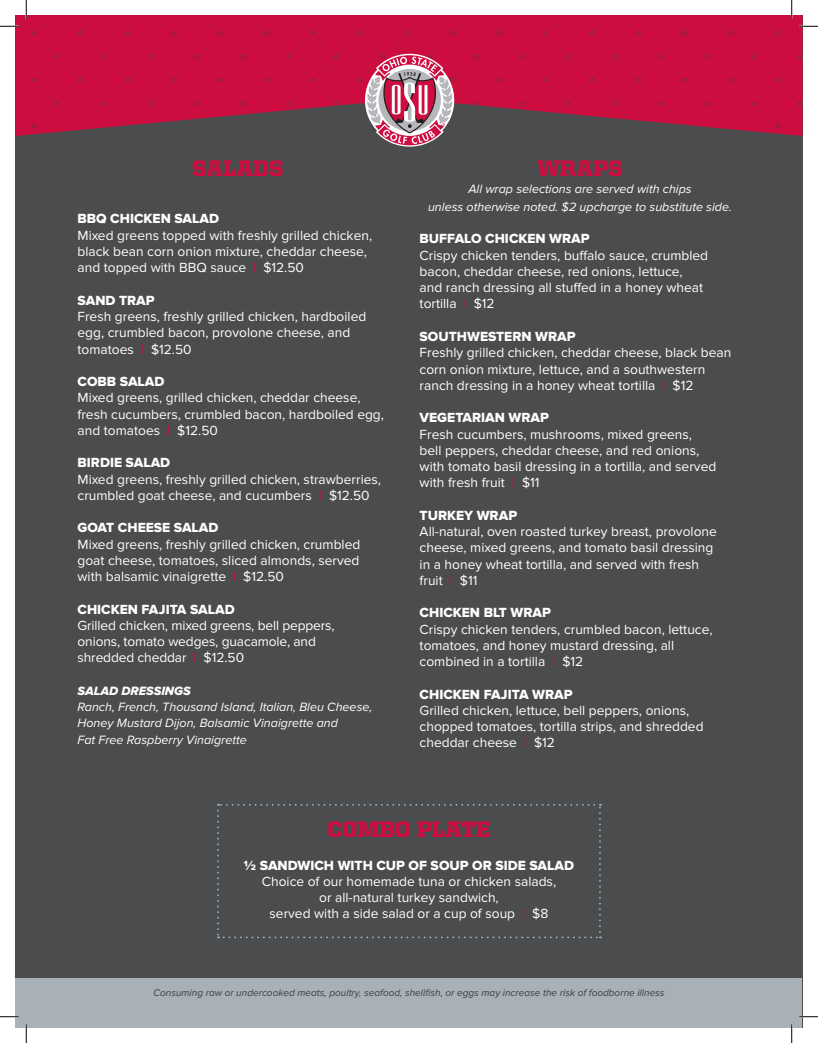
<style>
.page{position:relative;width:818px;height:1043px;background:#fff}
.page>*{position:absolute;margin:0;border:0;box-sizing:border-box;transform-origin:0 0}
.Section_Title{font:900 22.5px "United Serif Reg";color:#cd0d40}
.Dish_Description{font:13.75px/16.2px "Proxima Nova";color:#fff}
.Dish_Name{font:13.75px "Proxima Nova Extrabld";color:#fff}
.Comes_With_Subhead_T{font:13.75px "Proxima Nova Extrabld";color:#fff}
.Comes_With_Subhead_T-2{font:italic 12.5px/17.5px "Proxima Nova";color:#fff;text-align:center}
.Comes_With_Subhead_T-3{font:12.5px "Proxima Nova Extrabld It";color:#fff}
.t1{font:italic 10px "Proxima Nova";color:#3e3e3f}
.s1{font-weight:600;color:#cd0d40}
</style>
<div class="page">
<div style="left:15px;top:15px;width:787px;height:1013px;background:#4b4c4d"></div>
<div style="left:16px;top:977px;width:786px;height:50px;background:#a8b1b7"></div>
<svg style="left:217px;top:804px;width:384px;height:134px"></svg>
<img style="left:16px;top:15px;width:786px;height:121px">
<svg style="left:365px;top:54px;width:89px;height:93px;background:#bf7c8f"></svg>
<svg style="left:0;top:25px;width:19px;height:2px"></svg>
<svg style="left:799px;top:25px;width:19px;height:2px"></svg>
<svg style="left:0;top:1015px;width:19px;height:2px"></svg>
<svg style="left:799px;top:1015px;width:19px;height:2px"></svg>
<svg style="left:25px;top:0;width:2px;height:19px"></svg>
<svg style="left:25px;top:1024px;width:2px;height:18px"></svg>
<svg style="left:790px;top:0;width:2px;height:19px"></svg>
<svg style="left:790px;top:1024px;width:2px;height:18px"></svg>
<p class="Section_Title" style="left:192px;top:156px;width:93px">SALADS</p>
<p class="Comes_With_Subhead_T" style="left:78px;top:211px;width:143px">BBQ CHICKEN SALAD</p>
<p class="Dish_Description" style="left:78px;top:227px;width:296px">Mixed greens topped with freshly grilled chicken, black bean corn onion mixture, cheddar cheese,</p>
<p class="Dish_Description" style="left:78px;top:260px;width:228px">and topped with BBQ sauce <span class="s1">|</span> $12.50</p>
<p class="Dish_Name" style="left:78px;top:292px;width:79px">SAND TRAP</p>
<p class="Dish_Description" style="left:78px;top:308px;width:290px">Fresh greens, freshly grilled chicken, hardboiled</p>
<p class="Dish_Description" style="left:78px;top:325px;width:274px">egg, crumbled bacon, provolone cheese, and tomatoes <span class="s1">|</span> $12.50</p>
<p class="Dish_Name" style="left:78px;top:373px;width:88px">COBB SALAD</p>
<p class="Dish_Description" style="left:78px;top:390px;width:284px">Mixed greens, grilled chicken, cheddar cheese,</p>
<p class="Dish_Description" style="left:78px;top:406px;width:308px">fresh cucumbers, crumbled bacon, hardboiled egg, and tomatoes <span class="s1">|</span> $12.50</p>
<p class="Dish_Name" style="left:78px;top:455px;width:94px">BIRDIE SALAD</p>
<p class="Dish_Description" style="left:78px;top:471px;width:305px">Mixed greens, freshly grilled chicken, strawberries, crumbled goat cheese, and cucumbers <span class="s1">|</span> $12.50</p>
<p class="Dish_Name" style="left:78px;top:520px;width:142px">GOAT CHEESE SALAD</p>
<p class="Dish_Description" style="left:78px;top:536px;width:284px">Mixed greens, freshly grilled chicken, crumbled</p>
<p class="Dish_Description" style="left:78px;top:552px;width:283px">goat cheese, tomatoes, sliced almonds, served</p>
<p class="Dish_Description" style="left:78px;top:568px;width:208px">with balsamic vinaigrette <span class="s1">|</span> $12.50</p>
<p class="Dish_Name" style="left:78px;top:601px;width:159px">CHICKEN FAJITA SALAD</p>
<p class="Dish_Description" style="left:78px;top:617px;width:258px">Grilled chicken, mixed greens, bell peppers, onions, tomato wedges, guacamole, and shredded cheddar <span class="s1">|</span> $12.50</p>
<p class="Comes_With_Subhead_T-3" style="left:78px;top:683px;width:115px">SALAD DRESSINGS</p>
<p class="Comes_With_Subhead_T-2" style="left:78px;top:698px;width:296px">Ranch, French, Thousand Island, Italian, Bleu Cheese,</p>
<p class="Comes_With_Subhead_T-2" style="left:78px;top:714px;width:262px">Honey Mustard Dijon, Balsamic Vinaigrette and</p>
<p class="Comes_With_Subhead_T-2" style="left:78px;top:731px;width:171px">Fat Free Raspberry Vinaigrette</p>
<p class="Section_Title" style="left:537px;top:156px;width:87px">WRAPS</p>
<p class="Comes_With_Subhead_T-2" style="left:428px;top:181px;width:305px">All wrap selections are served with chips<br>unless otherwise noted. $2 upcharge to substitute side.</p>
<p class="Dish_Name" style="left:419px;top:231px;width:172px">BUFFALO CHICKEN WRAP</p>
<p class="Dish_Description" style="left:419px;top:247px;width:290px">Crispy chicken tenders, buffalo sauce, crumbled bacon, cheddar cheese, red onions, lettuce, and ranch dressing all stuffed in a honey wheat tortilla <span class="s1">|</span> $12</p>
<p class="Dish_Name" style="left:419px;top:328px;width:157px">SOUTHWESTERN WRAP</p>
<p class="Dish_Description" style="left:419px;top:345px;width:313px">Freshly grilled chicken, cheddar cheese, black bean corn onion mixture, lettuce, and a southwestern ranch dressing in a honey wheat tortilla <span class="s1">|</span> $12</p>
<p class="Dish_Name" style="left:419px;top:410px;width:131px">VEGETARIAN WRAP</p>
<p class="Dish_Description" style="left:419px;top:426px;width:274px">Fresh cucumbers, mushrooms, mixed greens,</p>
<p class="Dish_Description" style="left:419px;top:442px;width:298px">bell peppers, cheddar cheese, and red onions, with tomato basil dressing in a tortilla, and served with fresh fruit <span class="s1">|</span> $11</p>
<p class="Dish_Name" style="left:419px;top:507px;width:99px">TURKEY WRAP</p>
<p class="Dish_Description" style="left:419px;top:523px;width:299px">All-natural, oven roasted turkey breast, provolone cheese, mixed greens, and tomato basil dressing in a honey wheat tortilla, and served with fresh fruit <span class="s1">|</span> $11</p>
<p class="Dish_Name" style="left:419px;top:605px;width:133px">CHICKEN BLT WRAP</p>
<p class="Dish_Description" style="left:419px;top:621px;width:294px">Crispy chicken tenders, crumbled bacon, lettuce, tomatoes, and honey mustard dressing, all combined in a tortilla <span class="s1">|</span> $12</p>
<p class="Dish_Name" style="left:419px;top:686px;width:154px">CHICKEN FAJITA WRAP</p>
<p class="Dish_Description" style="left:419px;top:702px;width:285px">Grilled chicken, lettuce, bell peppers, onions, chopped tomatoes, tortilla strips, and shredded cheddar cheese <span class="s1">|</span> $12</p>
<p class="Section_Title" style="left:327px;top:817px;width:165px">COMBO PLATE</p>
<p class="Dish_Name" style="left:244px;top:857px;width:331px">½ SANDWICH WITH CUP OF SOUP OR SIDE SALAD</p>
<p class="Dish_Description" style="left:262px;top:873px;width:296px">Choice of our homemade tuna or chicken salads,</p>
<p class="Dish_Description" style="left:319px;top:889px;width:181px">or all-natural turkey sandwich,</p>
<p class="Dish_Description" style="left:269px;top:906px;width:280px">served with a side salad or a cup of soup <span class="s1">|</span> $8</p>
<p class="t1" style="left:153px;top:986px;width:512px">Consuming raw or undercooked meats, poultry, seafood, shellfish, or eggs may increase the risk of foodborne illness</p>
</div>
